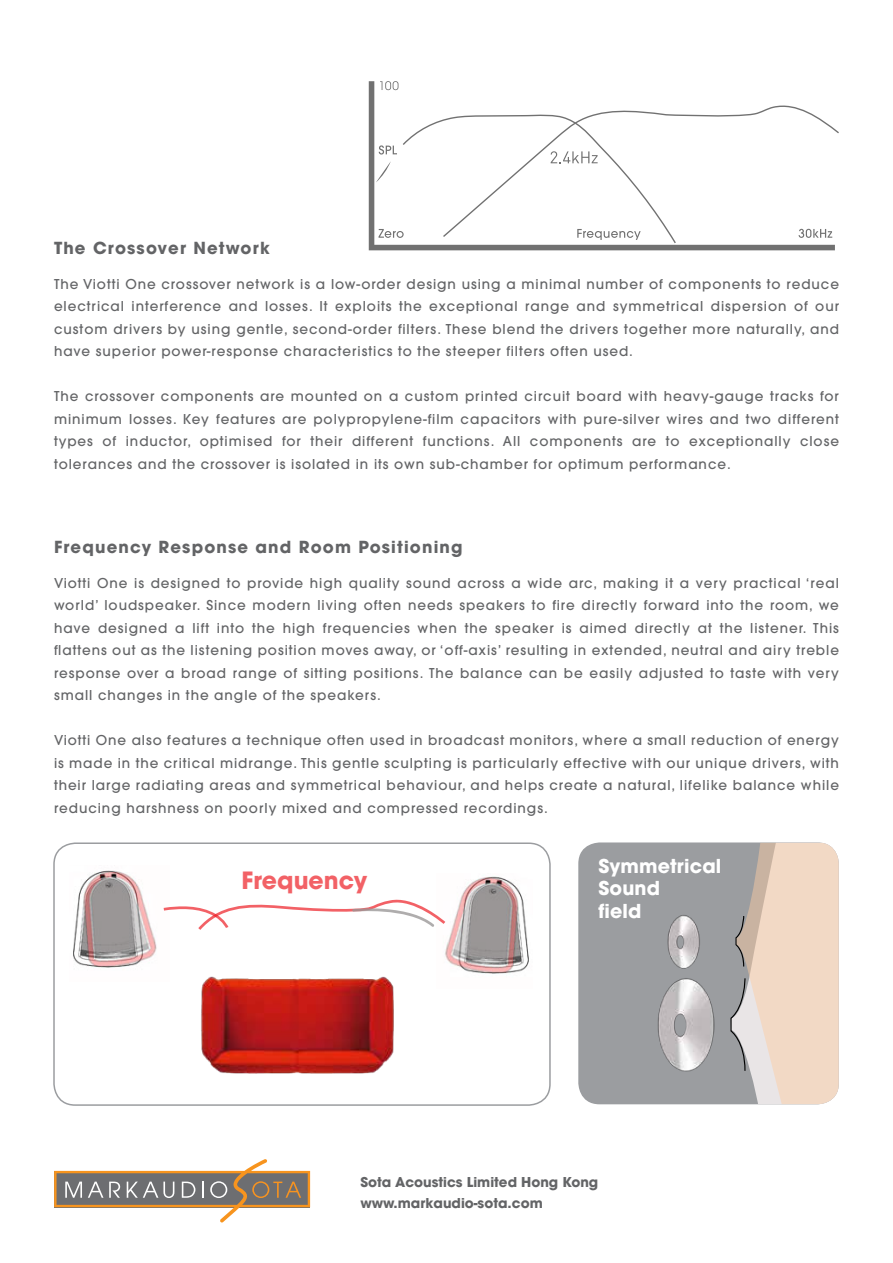
<style>
.page{position:relative;width:893px;height:1263px;background:#fff}
.page>*{position:absolute;margin:0;border:0;box-sizing:border-box;transform-origin:0 0}
.t1{font:700 23.55px "Avant Garde";color:rgb(237 29 36/.7)}
.t2{font:700 19.05px/22.2px "Avant Garde";letter-spacing:.005em;color:#fff}
.t3{font:700 16.5px "Avant Garde";letter-spacing:.07em;color:#636466}
.t4{font:500 13.5px/22.5px "Avant Garde";letter-spacing:.07em;color:#636466;text-align:justify}
.t5{font:700 13.5px/21px "Avant Garde";color:#636466}
</style>
<div class="page">
<div style="left:578px;top:842px;width:261px;height:262px;background:#9b9da0;border-radius:21px"></div>
<img style="left:657px;top:978px;width:58px;height:94px">
<img style="left:667px;top:915px;width:33px;height:54px">
<svg style="left:730px;top:842px;width:109px;height:262px"></svg>
<div style="left:53px;top:842px;width:498px;height:264px;border:2px solid #9b9da0;border-radius:21px"></div>
<svg style="left:369px;top:81px;width:466px;height:169px"></svg>
<svg style="left:380px;top:81px;width:18px;height:9px"></svg>
<svg style="left:798px;top:237px;width:34px;height:1px"></svg>
<svg style="left:443px;top:101px;width:396px;height:136px"></svg>
<svg style="left:376px;top:114px;width:300px;height:129px"></svg>
<img style="left:73px;top:870px;width:91px;height:98px">
<img style="left:445px;top:876px;width:84px;height:98px">
<svg style="left:164px;top:900px;width:281px;height:30px"></svg>
<img style="left:201px;top:976px;width:193px;height:98px">
<svg style="left:54px;top:1159px;width:256px;height:63px"></svg>
<p class="t3" style="left:54px;top:237px;width:217px">The Crossover Network</p>
<p class="t4" style="left:54px;top:272px;width:786px">The Viotti One crossover network is a low-order design using a minimal number of components to reduce electrical interference and losses. It exploits the exceptional range and symmetrical dispersion of our custom drivers by using gentle, second-order filters. These blend the drivers together more naturally, and have superior power-response characteristics to the steeper filters often used.</p>
<p class="t4" style="left:54px;top:385px;width:786px">The crossover components are mounted on a custom printed circuit board with heavy-gauge tracks for minimum losses. Key features are polypropylene-film capacitors with pure-silver wires and two different types of inductor, optimised for their different functions. All components are to exceptionally close tolerances and the crossover is isolated in its own sub-chamber for optimum performance.</p>
<p class="t3" style="left:54px;top:536px;width:410px">Frequency Response and Room Positioning</p>
<p class="t4" style="left:54px;top:571px;width:786px">Viotti One is designed to provide high quality sound across a wide arc, making it a very practical ‘real world’ loudspeaker. Since modern living often needs speakers to fire directly forward into the room, we have designed a lift into the high frequencies when the speaker is aimed directly at the listener. This flattens out as the listening position moves away, or ‘off-axis’ resulting in extended, neutral and airy treble response over a broad range of sitting positions. The balance can be easily adjusted to taste with very small changes in the angle of the speakers.</p>
<p class="t4" style="left:54px;top:729px;width:786px">Viotti One also features a technique often used in broadcast monitors, where a small reduction of energy is made in the critical midrange. This gentle sculpting is particularly effective with our unique drivers, with their large radiating areas and symmetrical behaviour, and helps create a natural, lifelike balance while reducing harshness on poorly mixed and compressed recordings.</p>
<h1 class="t1" style="left:242px;top:865px;width:127px">Frequency</h1>
<h2 class="t2" style="left:599px;top:855px;width:124px">Symmetrical<br>Sound<br>field</h2>
<p class="t5" style="left:360px;top:1171px;width:239px">Sota Acoustics Limited Hong Kong www.markaudio-sota.com</p>
</div>
